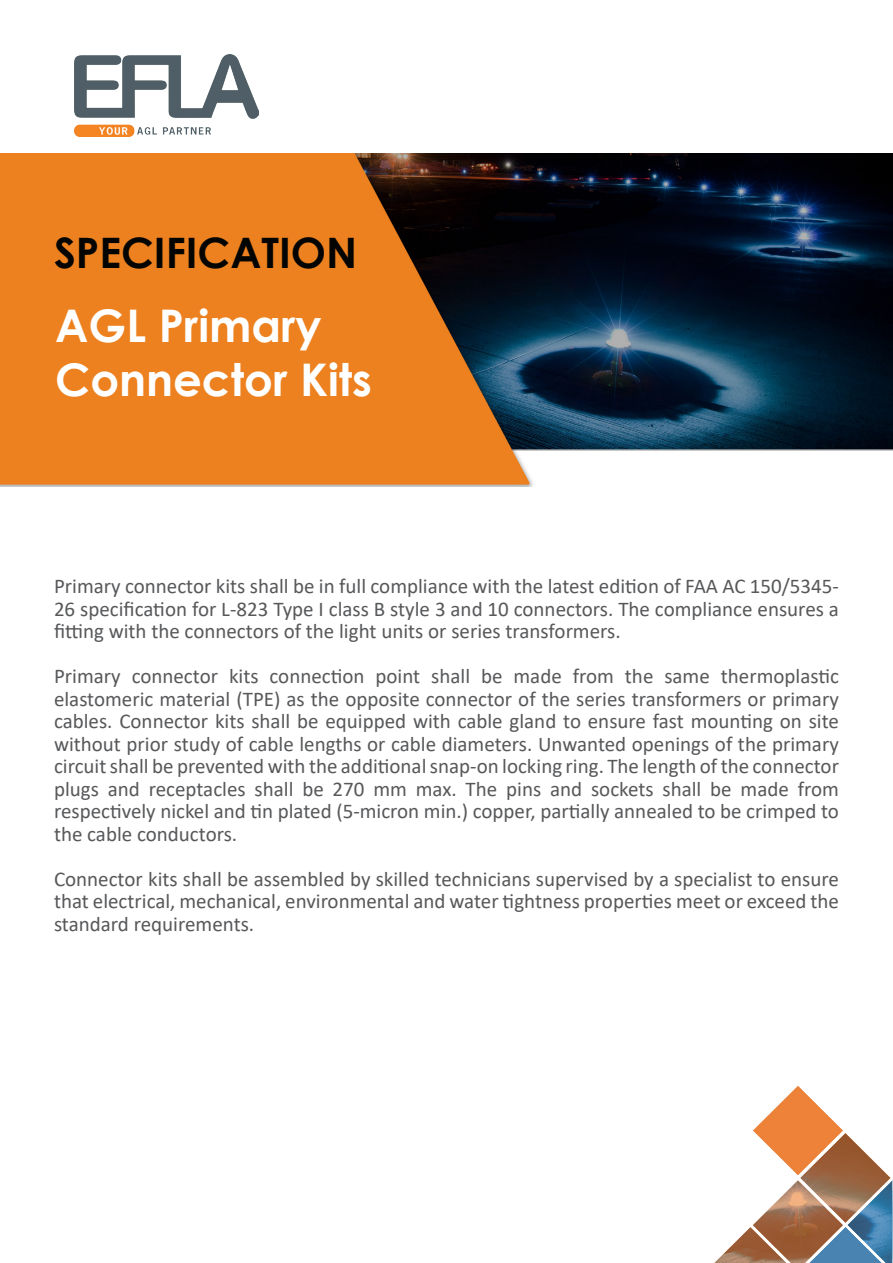
<style>
.page{position:relative;width:893px;height:1263px;background:#fff}
.page>*{position:absolute;margin:0;border:0;box-sizing:border-box;transform-origin:0 0}
._2_Second_level_Head{font:700 45px/54px "Century Gothic";color:#fff}
._2_Second_level_Head-2{font:700 42px "Century Gothic";color:#040503}
.A_Body_text{font:21px/22.5px "Calibri";color:#57585a;text-align:justify}
</style>
<div class="page">
<img style="left:74px;top:54px;width:184px;height:82px">
<img style="left:714px;top:1086px;width:179px;height:177px">
<img style="left:0;top:153px;width:893px;height:334px">
<p class="_2_Second_level_Head-2" style="left:54px;top:220px;width:305px">SPECIFICATION</p>
<p class="_2_Second_level_Head" style="left:55px;top:297px;width:318px">AGL Primary<br>Connector Kits</p>
<p class="A_Body_text" style="left:54px;top:574px;width:786px">Primary connector kits shall be in full compliance with the latest edition of FAA AC 150/5345- 26 specification for L-823 Type I class B style 3 and 10 connectors. The compliance ensures a fitting with the connectors of the light units or series transformers.</p>
<p class="A_Body_text" style="left:54px;top:664px;width:786px">Primary connector kits connection point shall be made from the same thermoplastic elastomeric material (TPE) as the opposite connector of the series transformers or primary cables. Connector kits shall be equipped with cable gland to ensure fast mounting on site without prior study of cable lengths or cable diameters. Unwanted openings of the primary circuit shall be prevented with the additional snap-on locking ring. The length of the connector plugs and receptacles shall be 270 mm max. The pins and sockets shall be made from respectively nickel and tin plated (5-micron min.) copper, partially annealed to be crimped to the cable conductors.</p>
<p class="A_Body_text" style="left:54px;top:867px;width:786px">Connector kits shall be assembled by skilled technicians supervised by a specialist to ensure that electrical, mechanical, environmental and water tightness properties meet or exceed the standard requirements.</p>
</div>
